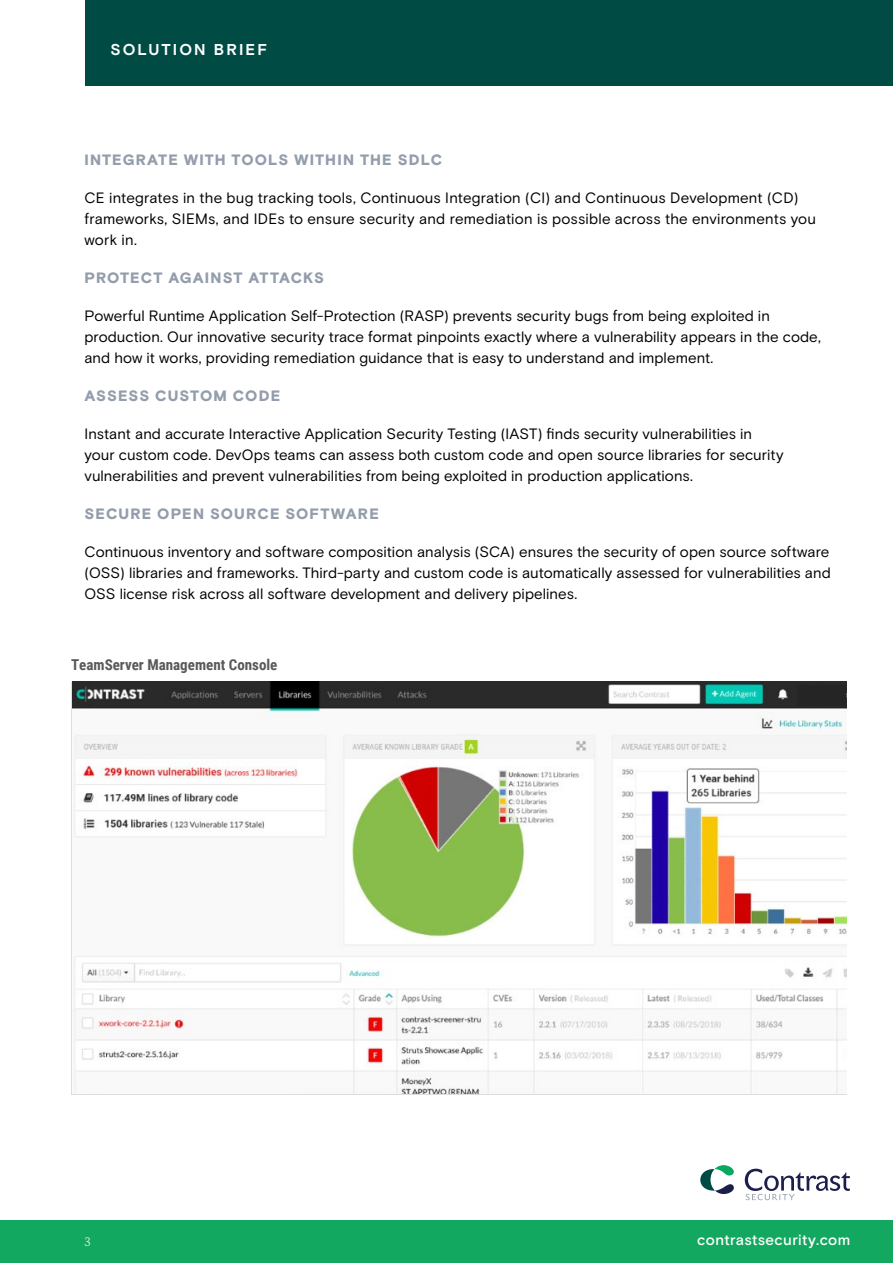
<style>
.page{position:relative;width:893px;height:1263px;background:#fff}
.page>*{position:absolute;margin:0;border:0;box-sizing:border-box;transform-origin:0 0}
.t1{font:700 15.75px "Basis Grotesque Pro";letter-spacing:.135em;color:#fff}
.t2{font:15px/21px "Basis Grotesque Pro";letter-spacing:.005em;color:#000}
.t3{font:900 15px "Basis Grotesque Pro";letter-spacing:.07em;color:#939dab}
.t4{font:700 15px "Roboto Condensed";color:#58595b}
.t5{font:500 15px "Basis Grotesque Pro";letter-spacing:.025em;color:#fff}
.t6{font:15px "Simula";color:#ebeced}
.t7{font:12px "Simula";color:#ebeced}
</style>
<div class="page">
<div style="left:85px;top:0;width:808px;height:85px;background:#004c45"></div>
<svg style="left:745px;top:1169px;width:104px;height:31px"></svg>
<svg style="left:701px;top:1165px;width:33px;height:29px"></svg>
<div style="left:0;top:1220px;width:893px;height:43px;background:#13a85f"></div>
<hr style="left:71px;top:682px;width:2px;height:413px;background:#dcddde">
<hr style="left:845px;top:682px;width:2px;height:413px;background:#dcddde">
<img style="left:72px;top:681px;width:774px;height:413px">
<hr style="left:72px;top:1094px;width:775px;height:1px;background:#dcddde">
<div style="left:797px;top:685px;width:49px;height:20px;background:#252525"></div>
<p class="t1" style="left:111px;top:40px;width:158px">SOLUTION BRIEF</p>
<p class="t3" style="left:84px;top:151px;width:359px">INTEGRATE WITH TOOLS WITHIN THE SDLC</p>
<p class="t2" style="left:84px;top:187px;width:733px">CE integrates in the bug tracking tools, Continuous Integration (CI) and Continuous Development (CD) frameworks, SIEMs, and IDEs to ensure security and remediation is possible across the environments you work in.</p>
<p class="t3" style="left:84px;top:269px;width:241px">PROTECT AGAINST ATTACKS</p>
<p class="t2" style="left:84px;top:305px;width:738px">Powerful Runtime Application Self-Protection (RASP) prevents security bugs from being exploited in production. Our innovative security trace format pinpoints exactly where a vulnerability appears in the code, and how it works, providing remediation guidance that is easy to understand and implement.</p>
<p class="t3" style="left:84px;top:387px;width:197px">ASSESS CUSTOM CODE</p>
<p class="t2" style="left:84px;top:423px;width:700px">Instant and accurate Interactive Application Security Testing (IAST) finds security vulnerabilities in your custom code. DevOps teams can assess both custom code and open source libraries for security vulnerabilities and prevent vulnerabilities from being exploited in production applications.</p>
<p class="t3" style="left:84px;top:505px;width:296px">SECURE OPEN SOURCE SOFTWARE</p>
<p class="t2" style="left:84px;top:541px;width:748px;text-align:justify">Continuous inventory and software composition analysis (SCA) ensures the security of open source software (OSS) libraries and frameworks. Third-party and custom code is automatically assessed for vulnerabilities and OSS license risk across all software development and delivery pipelines.</p>
<p class="t4" style="left:71px;top:654px;width:208px">TeamServer Management Console</p>
<p class="t7" style="left:84px;top:1234px;width:8px">3</p>
<p class="t5" style="left:697px;top:1231px;width:155px">contrastsecurity.com</p>
<p class="t6" style="left:84px;top:1234px;width:9px">3</p>
</div>
